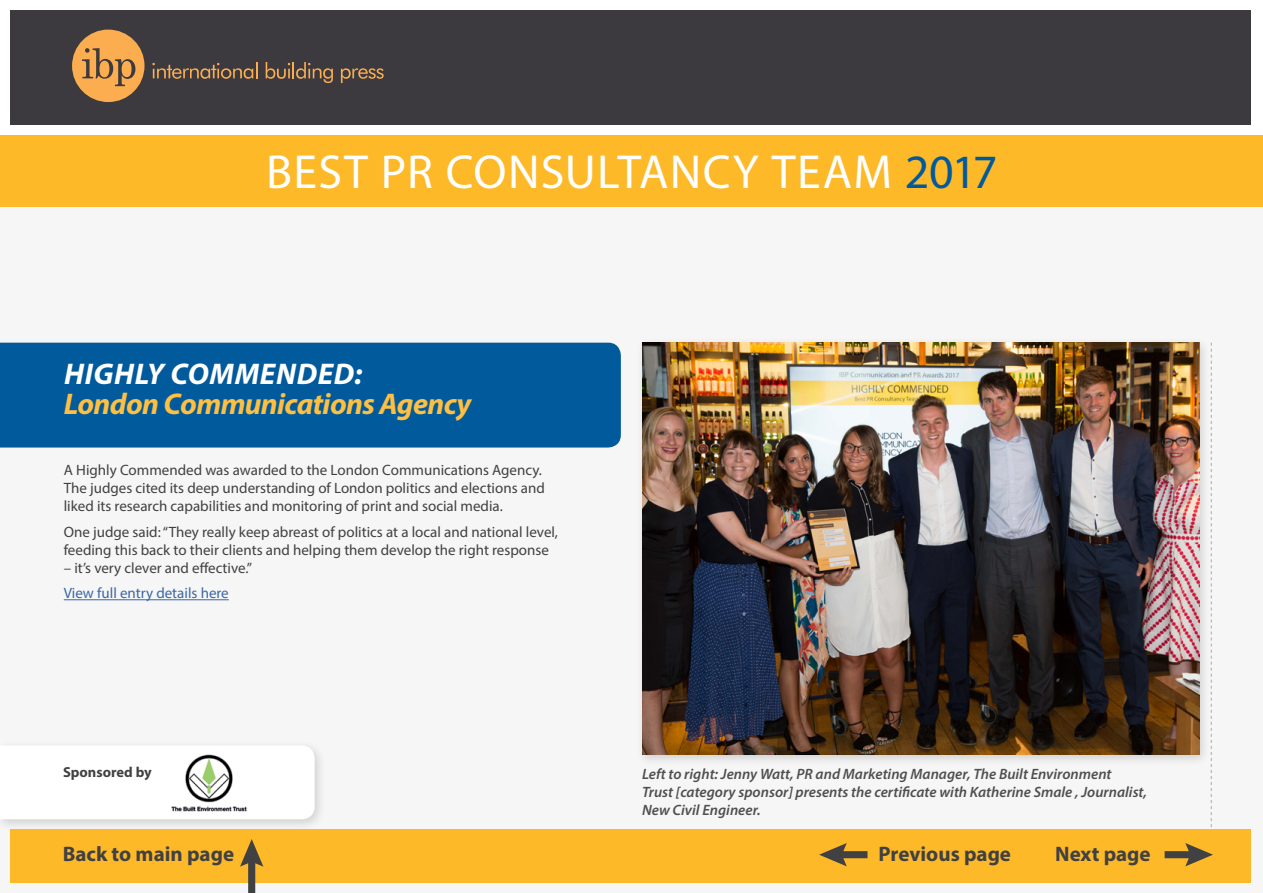
<style>
.page{position:relative;width:1263px;height:893px;background:#fff}
.page>*{position:absolute;margin:0;border:0;box-sizing:border-box;transform-origin:0 0}
.t1{font:48px "Myriad Pro";letter-spacing:.025em;color:#fff}
.t2{font:italic 700 30px "Myriad Pro";letter-spacing:-.02em;color:#febf42}
.t3{font:italic 700 30px "Myriad Pro";letter-spacing:.02em;color:#fff}
.t4{font:700 21px "Myriad Pro";color:#414042}
.t5{font:15px/18px "Myriad Pro";color:#414042}
.t6{font:italic 600 15px/18px "Myriad Pro";color:#504e51}
.t7{font:15px "Myriad Pro";color:#3a68a5}
.t8{font:700 14.55px "Myriad Pro";color:#414042}
.s1{color:#005a9c}
</style>
<div class="page">
<div style="left:0;top:172px;width:1263px;height:721px;background:#f6f6f6"></div>
<div style="left:11px;top:829px;width:1240px;height:53px;background:#fdb927"></div>
<svg style="left:240px;top:839px;width:23px;height:54px"></svg>
<svg style="left:1164px;top:343px;width:49px;height:523px"></svg>
<svg style="left:819px;top:843px;width:48px;height:23px"></svg>
<div style="left:0;top:135px;width:1263px;height:72px;background:#fdb927"></div>
<div style="left:11px;top:11px;width:1240px;height:114px;background:#3c3a3e"></div>
<svg style="left:72px;top:30px;width:73px;height:72px"></svg>
<svg style="left:152px;top:62px;width:106px;height:17px"></svg>
<svg style="left:266px;top:62px;width:67px;height:21px"></svg>
<svg style="left:341px;top:68px;width:43px;height:15px"></svg>
<div style="left:636px;top:336px;width:575px;height:431px;background:#000;opacity:.15"></div>
<img style="left:642px;top:343px;width:557px;height:412px">
<div style="left:0;top:343px;width:621px;height:105px;background:#005a9c"></div>
<div style="left:0;top:739px;width:327px;height:93px;background:#000;opacity:.15"></div>
<div style="left:0;top:746px;width:315px;height:73px;background:#fff"></div>
<img style="left:171px;top:753px;width:77px;height:61px">
<hr style="left:64px;top:599px;width:165px;height:1px;background:#3a68a5">
<h1 class="t1" style="left:266px;top:142px;width:733px">BEST PR CONSULTANCY TEAM <span class="s1">2017</span></h1>
<h2 class="t3" style="left:64px;top:354px;width:300px">HIGHLY COMMENDED:</h2>
<h2 class="t2" style="left:64px;top:384px;width:409px">London Communications Agency</h2>
<p class="t5" style="left:64px;top:460px;width:483px">A Highly Commended was awarded to the London Communications Agency.<br>The judges cited its deep understanding of London politics and elections and liked its research capabilities and monitoring of print and social media.</p>
<p class="t5" style="left:64px;top:523px;width:496px">One judge said: “They really keep abreast of politics at a local and national level, feeding this back to their clients and helping them develop the right response</p>
<p class="t5" style="left:64px;top:559px;width:190px">– it’s very clever and effective.”</p>
<p class="t7" style="left:64px;top:584px;width:166px">View full entry details here</p>
<p class="t8" style="left:63px;top:762px;width:90px">Sponsored by</p>
<p class="t6" style="left:642px;top:764px;width:506px">Left to right: Jenny Watt, PR and Marketing Manager, The Built Environment<br>Trust [category sponsor] presents the certificate with Katherine Smale , Journalist,<br>New Civil Engineer.</p>
<h3 class="t4" style="left:63px;top:840px;width:173px">Back to main page</h3>
<h3 class="t4" style="left:879px;top:840px;width:134px">Previous page</h3>
<h3 class="t4" style="left:1055px;top:840px;width:97px">Next page</h3>
</div>
